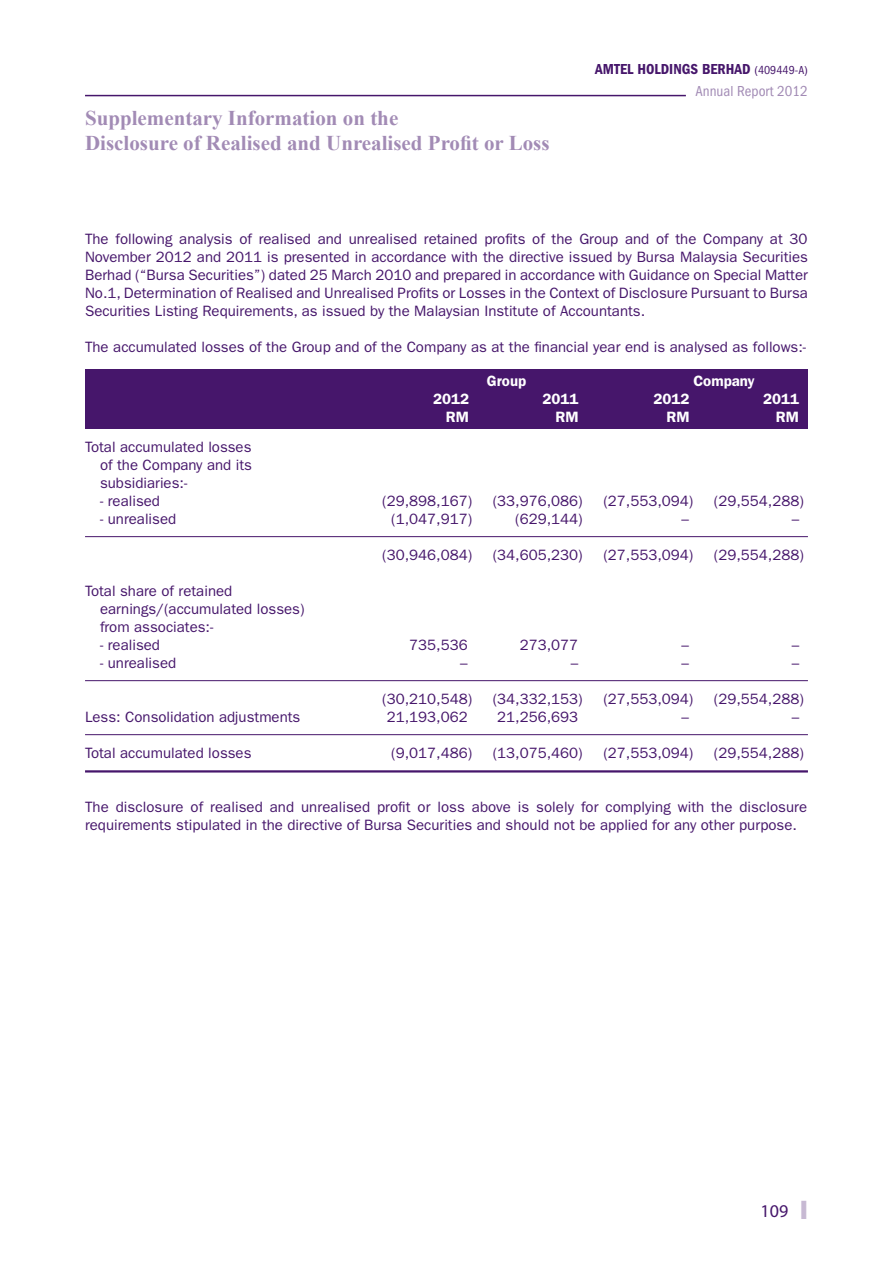
<style>
.page{position:relative;width:893px;height:1263px;background:#fff}
.page>*{position:absolute;margin:0;border:0;box-sizing:border-box;transform-origin:0 0}
.t1{font:700 21px/25.2px "Times New Roman";color:#a28bb5}
.t2{font:18px "Myriad Pro";color:#46166b}
.t3{font:15px/18px "ITC Franklin Gothic Std";color:#46166b;text-align:justify}
.t4{font:600 15px "ITC Franklin Gothic Std";color:#fff}
.t5{font:15px "ITC Franklin Gothic Std Dm Cd";color:#46166b}
.t6{font:condensed 15px "ITC Franklin Gothic Std";color:#a28bb5}
.s1{font-family:"ITC Franklin Gothic Std";font-stretch:condensed;font-size:12px}
.s2{font-weight:900;font-size:27px;color:#c7b9d3}
</style>
<div class="page">
<hr style="left:85px;top:95px;width:601px;height:1px;background:#46166b">
<hr style="left:85px;top:536px;width:723px;height:1px;background:#46166b">
<hr style="left:85px;top:680px;width:723px;height:1px;background:#46166b">
<hr style="left:85px;top:734px;width:723px;height:1px;background:#46166b">
<hr style="left:85px;top:770px;width:723px;height:2px;background:#46166b">
<div style="left:85px;top:369px;width:723px;height:59px;background:#46166b"></div>
<h1 class="t1" style="left:85px;top:105px;width:466px">Supplementary Information on the<br>Disclosure of Realised and Unrealised Profit or Loss</h1>
<p class="t5" style="left:595px;top:61px;width:214px">AMTEL HOLDINGS BERHAD <span class="s1">(409449-A)</span></p>
<p class="t6" style="left:695px;top:83px;width:114px">Annual Report 2012</p>
<p class="t3" style="left:85px;top:230px;width:724px">The following analysis of realised and unrealised retained profits of the Group and of the Company at 30<br>November 2012 and 2011 is presented in accordance with the directive issued by Bursa Malaysia Securities Berhad (“Bursa Securities”) dated 25 March 2010 and prepared in accordance with Guidance on Special Matter No.1, Determination of Realised and Unrealised Profits or Losses in the Context of Disclosure Pursuant to Bursa Securities Listing Requirements, as issued by the Malaysian Institute of Accountants.</p>
<p class="t3" style="left:85px;top:338px;width:723px">The accumulated losses of the Group and of the Company as at the financial year end is analysed as follows:-</p>
<p class="t4" style="left:487px;top:372px;width:41px">Group</p>
<p class="t4" style="left:693px;top:372px;width:63px">Company</p>
<p class="t4" style="left:433px;top:390px;width:37px">2012</p>
<p class="t4" style="left:543px;top:390px;width:37px">2011</p>
<p class="t4" style="left:654px;top:390px;width:37px">2012</p>
<p class="t4" style="left:763px;top:390px;width:37px">2011</p>
<p class="t4" style="left:446px;top:408px;width:25px">RM</p>
<p class="t4" style="left:555px;top:408px;width:25px">RM</p>
<p class="t4" style="left:666px;top:408px;width:25px">RM</p>
<p class="t4" style="left:776px;top:408px;width:25px">RM</p>
<p class="t3" style="left:100px;top:437px;width:154px;text-indent:-15px">Total accumulated losses of the Company and its subsidiaries:-</p>
<p class="t3" style="left:100px;top:491px;width:61px">- realised</p>
<p class="t3" style="left:382px;top:491px;width:91px">(29,898,167)</p>
<p class="t3" style="left:493px;top:491px;width:91px">(33,976,086)</p>
<p class="t3" style="left:603px;top:491px;width:91px">(27,553,094)</p>
<p class="t3" style="left:714px;top:491px;width:91px">(29,554,288)</p>
<p class="t3" style="left:100px;top:509px;width:78px">- unrealised</p>
<p class="t3" style="left:391px;top:509px;width:82px">(1,047,917)</p>
<p class="t3" style="left:515px;top:509px;width:69px">(629,144)</p>
<p class="t3" style="left:681px;top:509px;width:9px">–</p>
<p class="t3" style="left:792px;top:509px;width:9px">–</p>
<p class="t3" style="left:382px;top:545px;width:91px">(30,946,084)</p>
<p class="t3" style="left:493px;top:545px;width:91px">(34,605,230)</p>
<p class="t3" style="left:603px;top:545px;width:91px">(27,553,094)</p>
<p class="t3" style="left:714px;top:545px;width:92px">(29,554,288)</p>
<p class="t3" style="left:100px;top:581px;width:206px;text-align:left;text-indent:-15px">Total share of retained earnings/(accumulated losses) from associates:-</p>
<p class="t3" style="left:100px;top:635px;width:61px">- realised</p>
<p class="t3" style="left:409px;top:635px;width:60px">735,536</p>
<p class="t3" style="left:520px;top:635px;width:60px">273,077</p>
<p class="t3" style="left:681px;top:635px;width:9px">–</p>
<p class="t3" style="left:792px;top:635px;width:9px">–</p>
<p class="t3" style="left:100px;top:653px;width:78px">- unrealised</p>
<p class="t3" style="left:460px;top:653px;width:9px">–</p>
<p class="t3" style="left:571px;top:653px;width:9px">–</p>
<p class="t3" style="left:681px;top:653px;width:9px">–</p>
<p class="t3" style="left:792px;top:653px;width:9px">–</p>
<p class="t3" style="left:382px;top:689px;width:91px">(30,210,548)</p>
<p class="t3" style="left:493px;top:689px;width:91px">(34,332,153)</p>
<p class="t3" style="left:603px;top:689px;width:91px">(27,553,094)</p>
<p class="t3" style="left:714px;top:689px;width:91px">(29,554,288)</p>
<p class="t3" style="left:85px;top:707px;width:217px">Less: Consolidation adjustments</p>
<p class="t3" style="left:387px;top:707px;width:82px">21,193,062</p>
<p class="t3" style="left:497px;top:707px;width:82px">21,256,693</p>
<p class="t3" style="left:681px;top:707px;width:9px">–</p>
<p class="t3" style="left:792px;top:707px;width:9px">–</p>
<p class="t3" style="left:85px;top:743px;width:168px">Total accumulated losses</p>
<p class="t3" style="left:391px;top:743px;width:82px">(9,017,486)</p>
<p class="t3" style="left:493px;top:743px;width:91px">(13,075,460)</p>
<p class="t3" style="left:603px;top:743px;width:91px">(27,553,094)</p>
<p class="t3" style="left:714px;top:743px;width:91px">(29,554,288)</p>
<p class="t3" style="left:85px;top:797px;width:724px">The disclosure of realised and unrealised profit or loss above is solely for complying with the disclosure requirements stipulated in the directive of Bursa Securities and should not be applied for any other purpose.</p>
<p class="t2" style="left:760px;top:1200px;width:49px">109 <span class="s2">I</span></p>
</div>
